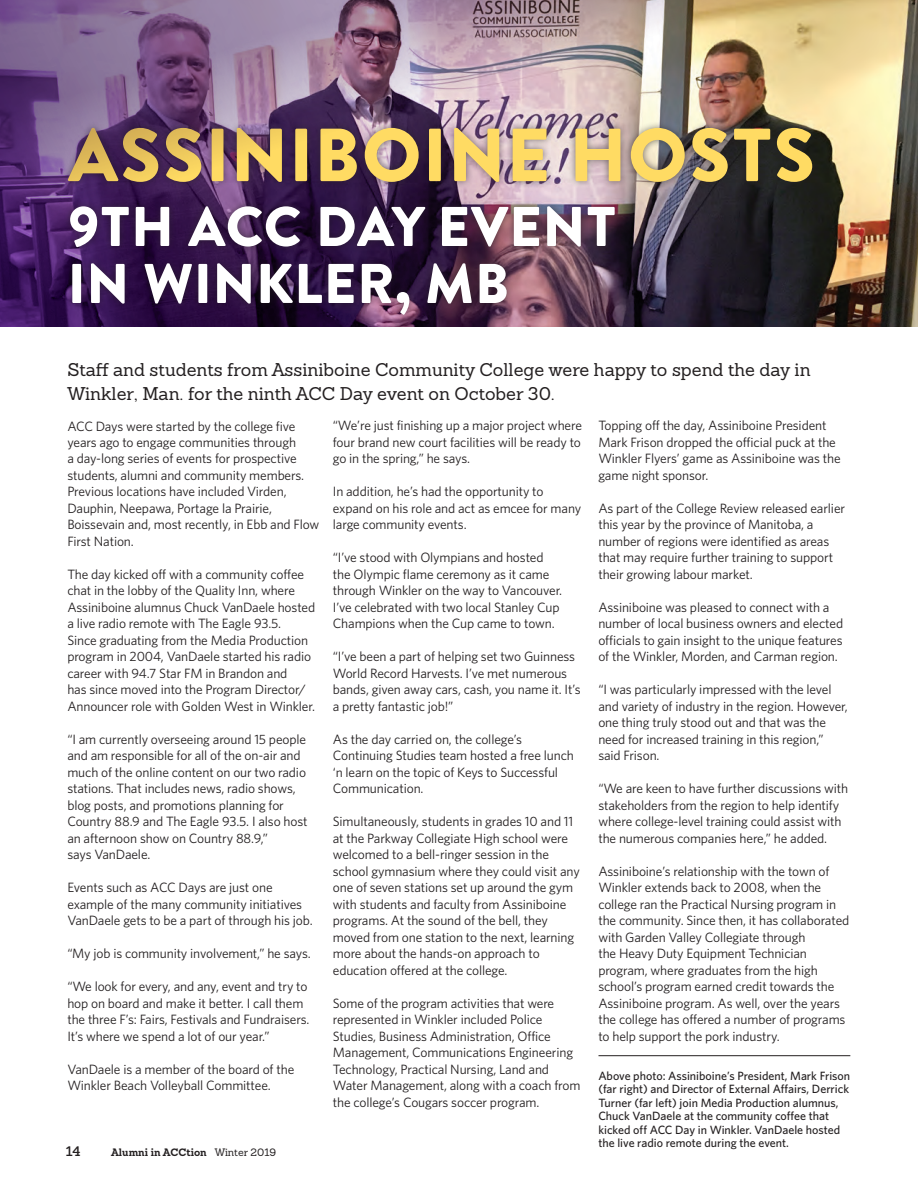
<style>
.page{position:relative;width:918px;height:1188px;background:#fff}
.page>*{position:absolute;margin:0;border:0;box-sizing:border-box;transform-origin:0 0}
.t1{font:900 75px "Brandon Text";letter-spacing:.02em;color:#ffdb63}
.t2{font:900 55.8px/57px "Brandon Text";letter-spacing:.02em;color:#fff}
.t3{font:18px/24px "Sanchez";color:#231f20}
.t4{font:13.5px/16.5px "Whitney";letter-spacing:-.01em;color:#231f20}
.t5{font:600 13.5px "Sanchez";color:#231f20}
.t6{font:500 12px/13.5px "Whitney";color:#231f20}
.t7{font:700 10.5px "Sanchez";color:#231f20}
.s1{font-weight:400}
</style>
<div class="page">
<img style="left:674px;top:243px;width:214px;height:84px">
<svg style="left:0;top:243px;width:422px;height:84px;background:#371354"></svg>
<div style="left:61px;top:121px;width:759px;height:201px;background:#231f20;opacity:.6"></div>
<img style="left:0;top:0;width:918px;height:243px">
<hr style="left:598px;top:1055px;width:252px;height:1px;background:#231f20">
<h1 class="t1" style="left:68px;top:102px;width:749px">ASSINIBOINE HOSTS</h1>
<h2 class="t2" style="left:68px;top:197px;width:550px">9TH ACC DAY EVENT<br>IN WINKLER, MB</h2>
<h3 class="t3" style="left:67px;top:357px;width:745px">Staff and students from Assiniboine Community College were happy to spend the day in<br>Winkler, Man. for the ninth ACC Day event on October 30.</h3>
<p class="t4" style="left:67px;top:417px;width:254px">ACC Days were started by the college five years ago to engage communities through<br>a day-long series of events for prospective students, alumni and community members.<br>Previous locations have included Virden, Dauphin, Neepawa, Portage la Prairie, Boissevain and, most recently, in Ebb and Flow First Nation.</p>
<p class="t4" style="left:67px;top:566px;width:249px">The day kicked off with a community coffee chat in the lobby of the Quality Inn, where Assiniboine alumnus Chuck VanDaele hosted a live radio remote with The Eagle 93.5.<br>Since graduating from the Media Production program in 2004, VanDaele started his radio career with 94.7 Star FM in Brandon and<br>has since moved into the Program Director/ Announcer role with Golden West in Winkler.</p>
<p class="t4" style="left:67px;top:731px;width:242px">“I am currently overseeing around 15 people and am responsible for all of the on-air and much of the online content on our two radio stations. That includes news, radio shows, blog posts, and promotions planning for Country 88.9 and The Eagle 93.5. I also host an afternoon show on Country 88.9,”<br>says VanDaele.</p>
<p class="t4" style="left:67px;top:879px;width:247px">Events such as ACC Days are just one example of the many community initiatives<br>VanDaele gets to be a part of through his job.</p>
<p class="t4" style="left:67px;top:945px;width:245px">“My job is community involvement,” he says.</p>
<p class="t4" style="left:67px;top:978px;width:244px">“We look for every, and any, event and try to hop on board and make it better. I call them the three F’s: Fairs, Festivals and Fundraisers.<br>It’s where we spend a lot of our year.”</p>
<p class="t4" style="left:67px;top:1061px;width:228px">VanDaele is a member of the board of the<br>Winkler Beach Volleyball Committee.</p>
<p class="t4" style="left:598px;top:417px;width:244px">Topping off the day, Assiniboine President Mark Frison dropped the official puck at the Winkler Flyers’ game as Assiniboine was the game night sponsor.</p>
<p class="t4" style="left:598px;top:499px;width:248px">As part of the College Review released earlier this year by the province of Manitoba, a number of regions were identified as areas that may require further training to support their growing labour market.</p>
<p class="t4" style="left:598px;top:598px;width:246px">Assiniboine was pleased to connect with a number of local business owners and elected officials to gain insight to the unique features of the Winkler, Morden, and Carman region.</p>
<p class="t4" style="left:598px;top:681px;width:251px">“I was particularly impressed with the level and variety of industry in the region. However, one thing truly stood out and that was the need for increased training in this region,” said Frison.</p>
<p class="t4" style="left:598px;top:780px;width:251px">“We are keen to have further discussions with stakeholders from the region to help identify where college-level training could assist with the numerous companies here,” he added.</p>
<p class="t4" style="left:598px;top:862px;width:252px">Assiniboine’s relationship with the town of Winkler extends back to 2008, when the college ran the Practical Nursing program in the community. Since then, it has collaborated with Garden Valley Collegiate through<br>the Heavy Duty Equipment Technician program, where graduates from the high school’s program earned credit towards the Assiniboine program. As well, over the years the college has offered a number of programs to help support the pork industry.</p>
<p class="t4" style="left:333px;top:417px;width:251px;text-align:justify">“We’re just finishing up a major project where four brand new court facilities will be ready to go in the spring,” he says.</p>
<p class="t4" style="left:333px;top:483px;width:250px">In addition, he’s had the opportunity to expand on his role and act as emcee for many large community events.</p>
<p class="t4" style="left:333px;top:549px;width:231px">“I’ve stood with Olympians and hosted the Olympic flame ceremony as it came through Winkler on the way to Vancouver.<br>I’ve celebrated with two local Stanley Cup Champions when the Cup came to town.</p>
<p class="t4" style="left:333px;top:648px;width:249px">“I’ve been a part of helping set two Guinness World Record Harvests. I’ve met numerous bands, given away cars, cash, you name it. It’s a pretty fantastic job!”</p>
<p class="t4" style="left:333px;top:731px;width:243px">As the day carried on, the college’s Continuing Studies team hosted a free lunch ‘n learn on the topic of Keys to Successful Communication.</p>
<p class="t4" style="left:333px;top:813px;width:249px">Simultaneously, students in grades 10 and 11 at the Parkway Collegiate High school were welcomed to a bell-ringer session in the school gymnasium where they could visit any one of seven stations set up around the gym with students and faculty from Assiniboine programs. At the sound of the bell, they moved from one station to the next, learning more about the hands-on approach to education offered at the college.</p>
<p class="t4" style="left:333px;top:995px;width:249px">Some of the program activities that were represented in Winkler included Police Studies, Business Administration, Office Management, Communications Engineering Technology, Practical Nursing, Land and Water Management, along with a coach from the college’s Cougars soccer program.</p>
<p class="t6" style="left:598px;top:1069px;width:253px">Above photo: Assiniboine’s President, Mark Frison (far right) and Director of External Affairs, Derrick Turner (far left) join Media Production alumnus, Chuck VanDaele at the community coffee that kicked off ACC Day in Winkler. VanDaele hosted the live radio remote during the event.</p>
<p class="t5" style="left:66px;top:1142px;width:16px">14</p>
<p class="t7" style="left:111px;top:1145px;width:166px">Alumni in ACCtion <span class="s1">Winter 2019</span></p>
</div>
